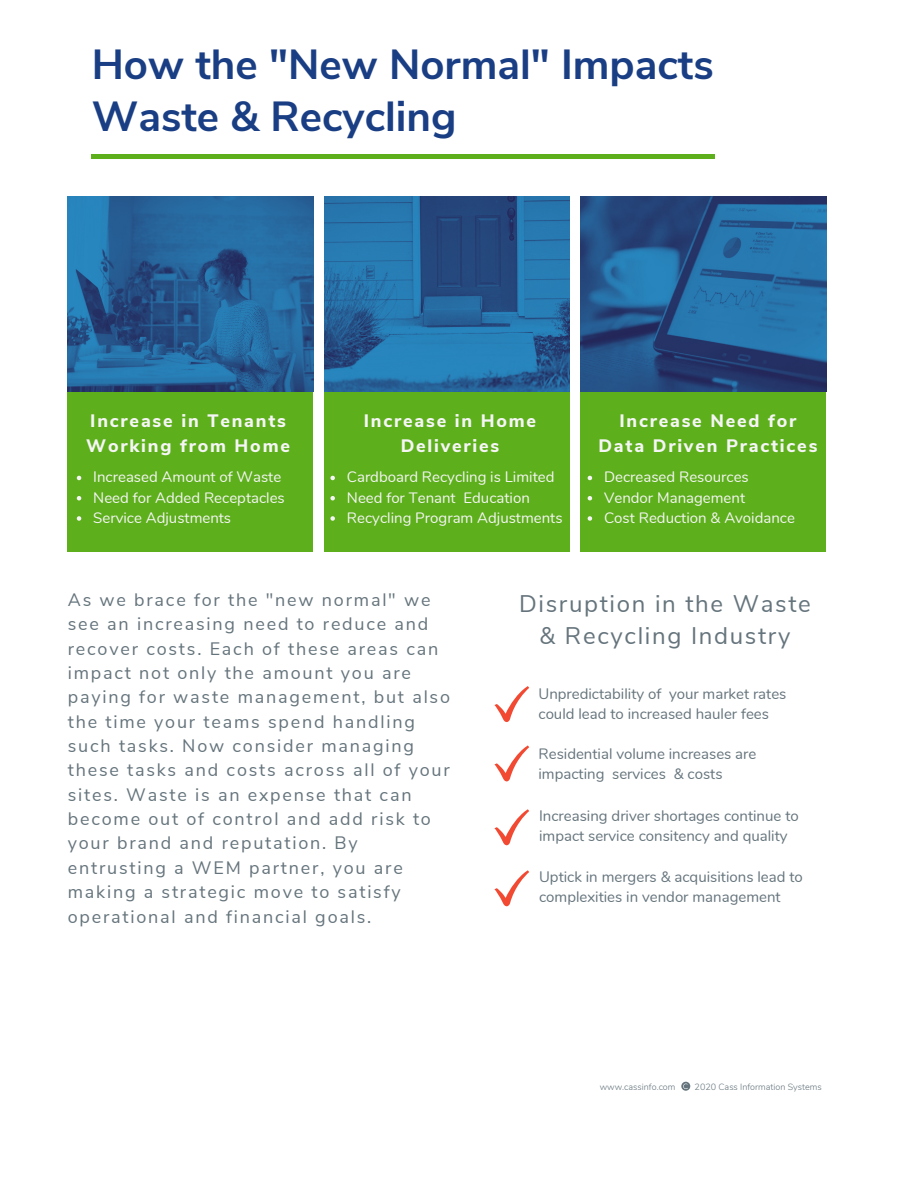
<style>
.page{position:relative;width:918px;height:1188px;background:#fff}
.page>*{position:absolute;margin:0;border:0;box-sizing:border-box;transform-origin:0 0}
.t1{font:700 42px/51.8px "Nunito Sans";color:#1a3e84}
.t2{font:24px/32.8px "Nunito Sans";letter-spacing:.07em;color:#65747c;text-align:center}
.t3{font:18px/24.3px "Nunito Sans";letter-spacing:.1em;color:#65747c}
.t4{font:800 18px/24.3px "Nunito Sans";letter-spacing:.1em;color:#f5f5f5;text-align:center}
.t5{font:15px/20.2px "Nunito";color:#65747c}
.t6{font:15px/20.2px "Nunito";color:#f5f5f5}
.t7{font:300 9px "Nunito";color:#65747c}
</style>
<div class="page">
<div style="left:68px;top:196px;width:245px;height:356px;background:#5daf1b"></div>
<div style="left:324px;top:196px;width:246px;height:356px;background:#5daf1b"></div>
<div style="left:581px;top:196px;width:245px;height:356px;background:#5daf1b"></div>
<img style="left:68px;top:196px;width:245px;height:195px">
<img style="left:581px;top:196px;width:245px;height:195px">
<img style="left:324px;top:196px;width:246px;height:195px">
<div style="left:92px;top:154px;width:623px;height:5px;background:#5daf1b"></div>
<svg style="left:494px;top:686px;width:35px;height:36px"></svg>
<svg style="left:330px;top:476px;width:5px;height:4px"></svg>
<svg style="left:330px;top:496px;width:5px;height:4px"></svg>
<svg style="left:330px;top:516px;width:5px;height:5px"></svg>
<svg style="left:77px;top:476px;width:4px;height:4px"></svg>
<svg style="left:77px;top:496px;width:4px;height:4px"></svg>
<svg style="left:77px;top:516px;width:4px;height:5px"></svg>
<svg style="left:588px;top:476px;width:4px;height:4px"></svg>
<svg style="left:588px;top:496px;width:4px;height:4px"></svg>
<svg style="left:588px;top:516px;width:4px;height:5px"></svg>
<svg style="left:494px;top:745px;width:35px;height:36px"></svg>
<svg style="left:494px;top:809px;width:35px;height:36px"></svg>
<svg style="left:494px;top:870px;width:35px;height:36px"></svg>
<svg style="left:681px;top:1082px;width:9px;height:9px"></svg>
<h1 class="t1" style="left:92px;top:40px;width:623px">How the "New Normal" Impacts<br>Waste &amp; Recycling</h1>
<p class="t4" style="left:86px;top:409px;width:205px;text-align:left">Increase in Tenants<br>Working from Home</p>
<p class="t6" style="left:93px;top:467px;width:193px">Increased Amount of Waste<br>Need for Added Receptacles<br>Service Adjustments</p>
<p class="t6" style="left:604px;top:467px;width:192px">Decreased Resources<br>Vendor Management<br>Cost Reduction &amp; Avoidance</p>
<p class="t4" style="left:364px;top:409px;width:174px">Increase in Home<br>Deliveries</p>
<p class="t4" style="left:598px;top:409px;width:220px">Increase Need for<br>Data Driven Practices</p>
<p class="t6" style="left:347px;top:467px;width:217px">Cardboard Recycling is Limited<br>Need for Tenant Education<br>Recycling Program Adjustments</p>
<p class="t3" style="left:68px;top:588px;width:384px">As we brace for the "new normal" we see an increasing need to reduce and recover costs. Each of these areas can impact not only the amount you are paying for waste management, but also the time your teams spend handling such tasks. Now consider managing these tasks and costs across all of your sites. Waste is an expense that can become out of control and add risk to your brand and reputation. By entrusting a WEM partner, you are making a strategic move to satisfy operational and financial goals.</p>
<h2 class="t2" style="left:519px;top:587px;width:293px">Disruption in the Waste &amp; Recycling Industry</h2>
<p class="t5" style="left:538px;top:684px;width:249px">Unpredictability of your market rates could lead to increased hauler fees</p>
<p class="t5" style="left:538px;top:744px;width:219px">Residential volume increases are impacting services &amp; costs</p>
<p class="t5" style="left:539px;top:806px;width:261px">Increasing driver shortages continue to impact service consitency and quality</p>
<p class="t5" style="left:539px;top:867px;width:265px">Uptick in mergers &amp; acquisitions lead to complexities in vendor management</p>
<p class="t7" style="left:600px;top:1081px;width:77px">www.cassinfo.com</p>
<p class="t7" style="left:695px;top:1081px;width:128px">2020 Cass Information Systems</p>
</div>
